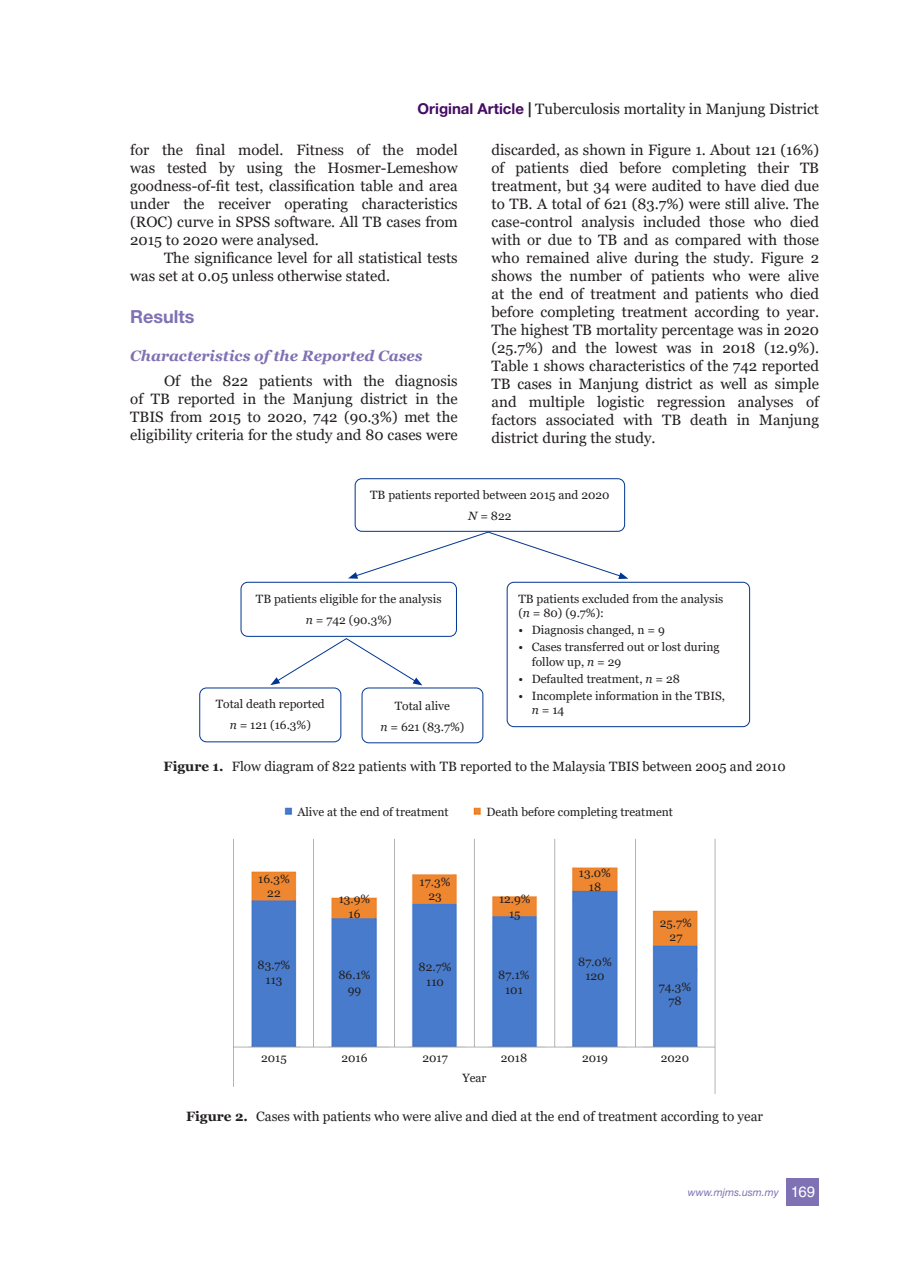
<style>
.page{position:relative;width:911px;height:1281px;background:#fff}
.page>*{position:absolute;margin:0;border:0;box-sizing:border-box;transform-origin:0 0}
.t1{font:700 18px "Helvetica Neue LT Std";color:#7f71b3}
.t2{font:15px/18px "Georgia";color:#231f20;text-align:justify}
.t3{font:italic 700 15px "Georgia";color:#7f71b3}
.t4{font:13.5px "Georgia";color:#231f20}
.t5{font:12px/14.4px "Georgia";color:#231f20;text-align:center}
.t6{font:italic 10.5px "Helvetica Neue LT Std";color:#7f71b3}
.s1{font-family:"Helvetica Neue LT Std";font-weight:700;color:#440c62}
.s2{font-family:"Helvetica Neue LT Std";font-weight:700}
.s3{font-style:italic}
.s4{font-weight:700}
.s5{font-family:"Helvetica LT Std";font-style:normal;font-size:15px;color:#fff}
</style>
<div class="page">
<div style="left:786px;top:1178px;width:32px;height:27px;background:#7f71b3"></div>
<div style="left:354px;top:478px;width:270px;height:53px;border:1px solid #003592;border-radius:7px"></div>
<div style="left:240px;top:582px;width:216px;height:54px;border:1px solid #003592;border-radius:7px"></div>
<div style="left:199px;top:687px;width:142px;height:55px;border:1px solid #003592;border-radius:7px"></div>
<div style="left:361px;top:687px;width:122px;height:56px;border:1px solid #003592;border-radius:7px"></div>
<div style="left:506px;top:582px;width:243px;height:145px;border:1px solid #003592;border-radius:7px"></div>
<svg style="left:348px;top:531px;width:280px;height:48px"></svg>
<svg style="left:270px;top:638px;width:152px;height:47px"></svg>
<img style="left:233px;top:807px;width:483px;height:286px">
<p class="t2" style="left:417px;top:100px;width:403px"><span class="s1">Original Article</span> <span class="s2">|</span> Tuberculosis mortality in Manjung District</p>
<p class="t2" style="left:491px;top:141px;width:329px">discarded, as shown in Figure 1. About 121 (16%) of patients died before completing their TB treatment, but 34 were audited to have died due to TB. A total of 621 (83.7%) were still alive. The case-control analysis included those who died with or due to TB and as compared with those who remained alive during the study. Figure 2 shows the number of patients who were alive at the end of treatment and patients who died before completing treatment according to year.<br>The highest TB mortality percentage was in 2020 (25.7%) and the lowest was in 2018 (12.9%).<br>Table 1 shows characteristics of the 742 reported TB cases in Manjung district as well as simple and multiple logistic regression analyses of factors associated with TB death in Manjung district during the study.</p>
<p class="t2" style="left:130px;top:141px;width:329px">for the final model. Fitness of the model was tested by using the Hosmer-Lemeshow goodness-of-fit test, classification table and area under the receiver operating characteristics (ROC) curve in SPSS software. All TB cases from 2015 to 2020 were analysed.</p>
<p class="t2" style="left:130px;top:249px;width:329px;text-indent:34px">The significance level for all statistical tests was set at 0.05 unless otherwise stated.</p>
<p class="t1" style="left:130px;top:305px;width:66px">Results</p>
<p class="t3" style="left:130px;top:346px;width:294px">Characteristics of the Reported Cases</p>
<p class="t2" style="left:130px;top:372px;width:329px;text-indent:34px">Of the 822 patients with the diagnosis of TB reported in the Manjung district in the TBIS from 2015 to 2020, 742 (90.3%) met the eligibility criteria for the study and 80 cases were</p>
<p class="t5" style="left:370px;top:484px;width:241px;line-height:21.1px">TB patients reported between 2015 and 2020<br><span class="s3">N</span> = 822</p>
<p class="t5" style="left:256px;top:588px;width:187px;line-height:21.1px">TB patients eligible for the analysis <span class="s3">n</span> = 742 (90.3%)</p>
<p class="t5" style="left:216px;top:693px;width:110px;line-height:21.1px">Total death reported <span class="s3">n</span> = 121 (16.3%)</p>
<p class="t5" style="left:380px;top:695px;width:85px;line-height:21.1px">Total alive<br><span class="s3">n</span> = 621 (83.7%)</p>
<p class="t5" style="left:518px;top:591px;width:206px;text-align:left">TB patients excluded from the analysis (<span class="s3">n</span> = 80) (9.7%):</p>
<p class="t5" style="left:518px;top:623px;width:148px">• Diagnosis changed, n = 9</p>
<p class="t5" style="left:531px;top:640px;width:189px;text-align:left;text-indent:-14px">• Cases transferred out or lost during follow up, <span class="s3">n</span> = 29</p>
<p class="t5" style="left:518px;top:671px;width:163px">• Defaulted treatment, <span class="s3">n</span> = 28</p>
<p class="t5" style="left:531px;top:688px;width:195px;text-align:left;text-indent:-14px">• Incomplete information in the TBIS, <span class="s3">n</span> = 14</p>
<p class="t4" style="left:163px;top:757px;width:623px"><span class="s4">Figure 1.</span> Flow diagram of 822 patients with TB reported to the Malaysia TBIS between 2005 and 2010</p>
<p class="t5" style="left:297px;top:804px;width:153px">Alive at the end of treatment</p>
<p class="t5" style="left:486px;top:804px;width:188px">Death before completing treatment</p>
<p class="t5" style="left:258px;top:871px;width:33px">16.3%<br>22</p>
<p class="t5" style="left:338px;top:891px;width:33px">13.9%<br>16</p>
<p class="t5" style="left:419px;top:874px;width:32px">17.3%<br>23</p>
<p class="t5" style="left:499px;top:891px;width:33px">12.9%<br>15</p>
<p class="t5" style="left:257px;top:957px;width:34px">83.7%<br>113</p>
<p class="t5" style="left:338px;top:968px;width:34px">86.1%<br>99</p>
<p class="t5" style="left:418px;top:959px;width:34px">82.7%<br>110</p>
<p class="t5" style="left:498px;top:968px;width:33px">87.1%<br>101</p>
<p class="t5" style="left:578px;top:865px;width:34px">13.0%<br>18</p>
<p class="t5" style="left:578px;top:954px;width:35px">87.0%<br>120</p>
<p class="t5" style="left:659px;top:915px;width:34px">25.7%<br>27</p>
<p class="t5" style="left:658px;top:979px;width:34px">74.3%<br>78</p>
<p class="t5" style="left:261px;top:1050px;width:27px">2015</p>
<p class="t5" style="left:341px;top:1050px;width:28px">2016</p>
<p class="t5" style="left:422px;top:1050px;width:27px">2017</p>
<p class="t5" style="left:462px;top:1070px;width:26px">Year</p>
<p class="t5" style="left:500px;top:1050px;width:28px">2018</p>
<p class="t5" style="left:582px;top:1050px;width:28px">2019</p>
<p class="t5" style="left:660px;top:1050px;width:30px">2020</p>
<p class="t4" style="left:186px;top:1107px;width:578px"><span class="s4">Figure 2.</span> Cases with patients who were alive and died at the end of treatment according to year</p>
<p class="t6" style="left:687px;top:1185px;width:129px">www.mjms.usm.my <span class="s5">169</span></p>
</div>
